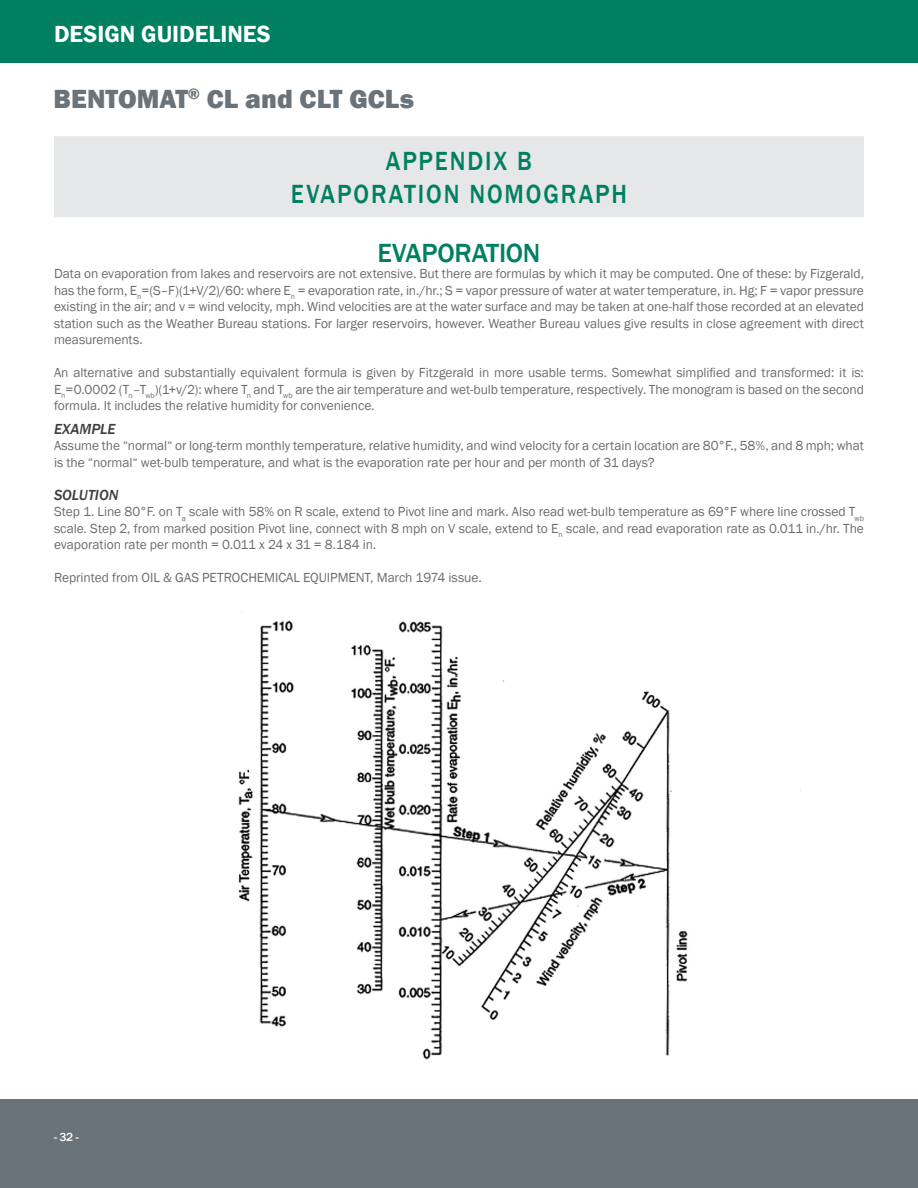
<style>
.page{position:relative;width:918px;height:1188px;background:#fff}
.page>*{position:absolute;margin:0;border:0;box-sizing:border-box;transform-origin:0 0}
.sekcja_2_linie{font:500 27px/33px "Franklin Gothic";letter-spacing:.075em;color:#008061;text-align:center;scale:.9 1}
.t1{font:800 27px "Franklin Gothic";color:#6a737a}
.śródtytuł_zielony{font:500 27px "Franklin Gothic";letter-spacing:-.015em;color:#008061}
.t2{font:600 24px "Franklin Gothic";color:#fff}
.tekst_podstawowy{font:italic 500 15px "Franklin Gothic";color:#3e3e3f}
.Table_of_Contents_wi{font:italic 500 15px "Franklin Gothic";color:#3e3e3f}
.tekst_podstawowy-2{font:13.5px/16.5px "Franklin Gothic";letter-spacing:-.005em;color:#6c6d70;text-align:justify}
.t3{font:500 12px "Franklin Gothic";color:#fff}
</style>
<div class="page">
<div style="left:0;top:0;width:918px;height:63px;background:#008061"></div>
<div style="left:0;top:1099px;width:918px;height:89px;background:#6a737a"></div>
<div style="left:54px;top:136px;width:810px;height:81px;background:#e6e7e9"></div>
<img style="left:238px;top:611px;width:563px;height:449px">
<div style="left:507px;top:620px;width:302px;height:51px;background:#fff"></div>
<h2 class="t2" style="left:54px;top:19px;width:218px">DESIGN GUIDELINES</h2>
<h1 class="t1" style="left:54px;top:82px;width:362px">BENTOMAT<sup>®</sup> CL and CLT GCLs</h1>
<p class="sekcja_2_linie" style="left:291px;top:145px;width:375px">APPENDIX B<br>EVAPORATION NOMOGRAPH</p>
<p class="śródtytuł_zielony" style="left:378px;top:236px;width:164px">EVAPORATION</p>
<p class="tekst_podstawowy-2" style="left:54px;top:266px;width:812px">Data on evaporation from lakes and reservoirs are not extensive. But there are formulas by which it may be computed. One of these: by Fizgerald,</p>
<p class="tekst_podstawowy-2" style="left:54px;top:282px;width:812px">has the form, E<sub>n</sub>=(S–F)(1+V/2)/60: where E<sub>n</sub> = evaporation rate, in./hr.; S = vapor pressure of water at water temperature, in. Hg; F = vapor pressure existing in the air; and v = wind velocity, mph. Wind velocities are at the water surface and may be taken at one-half those recorded at an elevated station such as the Weather Bureau stations. For larger reservoirs, however. Weather Bureau values give results in close agreement with direct measurements.</p>
<p class="tekst_podstawowy-2" style="left:54px;top:365px;width:812px">An alternative and substantially equivalent formula is given by Fitzgerald in more usable terms. Somewhat simplified and transformed: it is:<br>E<sub>n</sub>=0.0002 (T<sub>n</sub>–T<sub>wb</sub>)(1+v/2): where T<sub>n</sub> and T<sub>wb</sub> are the air temperature and wet-bulb temperature, respectively. The monogram is based on the second formula. It includes the relative humidity for convenience.</p>
<p class="Table_of_Contents_wi" style="left:54px;top:419px;width:63px">EXAMPLE</p>
<p class="tekst_podstawowy-2" style="left:54px;top:438px;width:812px">Assume the “normal“ or long-term monthly temperature, relative humidity, and wind velocity for a certain location are 80°F., 58%, and 8 mph; what is the “normal“ wet-bulb temperature, and what is the evaporation rate per hour and per month of 31 days?</p>
<p class="tekst_podstawowy" style="left:54px;top:485px;width:66px">SOLUTION</p>
<p class="tekst_podstawowy-2" style="left:54px;top:504px;width:811px">Step 1. Line 80°F. on T<sub>a</sub> scale with 58% on R scale, extend to Pivot line and mark. Also read wet-bulb temperature as 69°F where line crossed T<sub>wb </sub>scale. Step 2, from marked position Pivot line, connect with 8 mph on V scale, extend to E<sub>n</sub> scale, and read evaporation rate as 0.011 in./hr. The evaporation rate per month = 0.011 x 24 x 31 = 8.184 in.</p>
<p class="tekst_podstawowy-2" style="left:54px;top:570px;width:429px">Reprinted from OIL &amp; GAS PETROCHEMICAL EQUIPMENT, March 1974 issue.</p>
<p class="t3" style="left:54px;top:1130px;width:26px">- 32 -</p>
</div>
